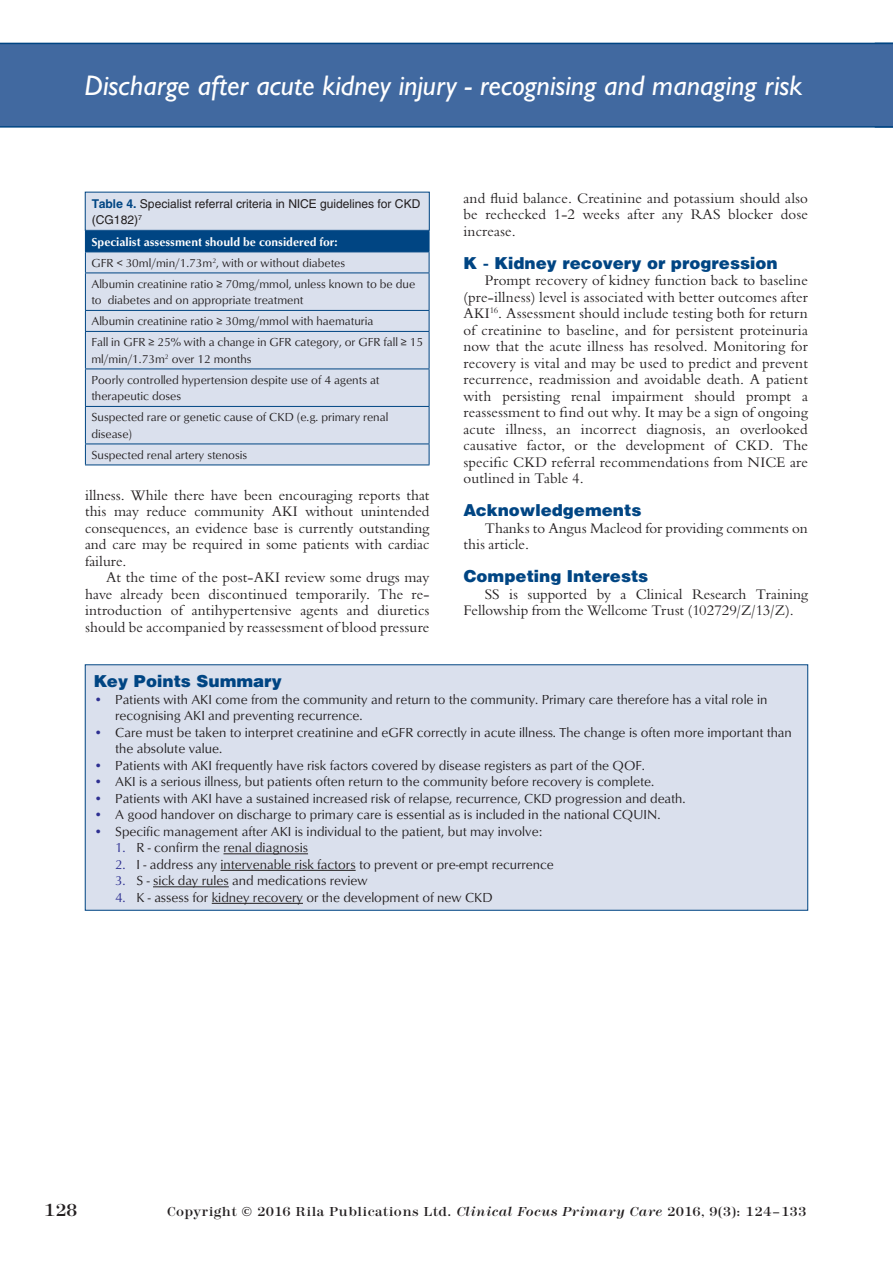
<style>
.page{position:relative;width:893px;height:1263px;background:#fff}
.page>*{position:absolute;margin:0;border:0;box-sizing:border-box;transform-origin:0 0}
.t1{font:italic 28.5px "Gill Sans Std";color:#fff}
.t2{font:18px "Modern 216";color:#231f20}
.t3{font:900 16.5px "Helios";color:#004583}
.BODY_TEXT{font:14.25px/16.5px "Bergamo";color:#231f20;text-align:justify}
.t4{font:13.5px/16.5px "Opus";color:#231f20}
.t5{font:13.5px "Modern 216";letter-spacing:.03em;color:#231f20}
.Table{font:12px/16.5px "Opus";color:#231f20}
.Legend{font:12px/15.8px "Helios";color:#231f20}
.Table-2{font:700 12px "Opus";color:#fff}
.s1{font-weight:700;color:#004583}
.s2{color:#2e3092}
.s3{font-style:italic}
</style>
<div class="page">
<div style="left:0;top:43px;width:893px;height:85px;background:#4169a0"></div>
<div style="left:85px;top:231px;width:344px;height:21px;background:#004583"></div>
<div style="left:86px;top:253px;width:343px;height:212px;background:#dae0ed"></div>
<hr style="left:85px;top:273px;width:344px;height:1px;background:#004583">
<hr style="left:85px;top:273px;width:1px;height:37px;background:#004583">
<hr style="left:429px;top:273px;width:1px;height:37px;background:#004583">
<hr style="left:85px;top:310px;width:344px;height:1px;background:#004583">
<svg style="left:85px;top:311px;width:1px;height:20px"></svg>
<svg style="left:429px;top:311px;width:1px;height:20px"></svg>
<hr style="left:85px;top:331px;width:344px;height:1px;background:#004583">
<hr style="left:85px;top:332px;width:1px;height:37px;background:#004583">
<hr style="left:429px;top:332px;width:1px;height:37px;background:#004583">
<hr style="left:85px;top:369px;width:344px;height:1px;background:#004583">
<hr style="left:85px;top:369px;width:1px;height:37px;background:#004583">
<hr style="left:429px;top:369px;width:1px;height:37px;background:#004583">
<hr style="left:85px;top:406px;width:344px;height:1px;background:#004583">
<hr style="left:85px;top:407px;width:1px;height:37px;background:#004583">
<hr style="left:429px;top:407px;width:1px;height:37px;background:#004583">
<hr style="left:85px;top:444px;width:344px;height:1px;background:#004583">
<svg style="left:85px;top:444px;width:1px;height:21px"></svg>
<svg style="left:429px;top:444px;width:1px;height:21px"></svg>
<hr style="left:85px;top:465px;width:344px;height:1px;background:#004583">
<svg style="left:85px;top:253px;width:1px;height:20px"></svg>
<svg style="left:429px;top:231px;width:1px;height:42px"></svg>
<hr style="left:85px;top:252px;width:344px;height:1px;background:#004583">
<div style="left:85px;top:192px;width:344px;height:38px;background:#dae0ed"></div>
<div style="left:85px;top:192px;width:344px;height:39px;border:1px solid #004583"></div>
<div style="left:85px;top:665px;width:723px;height:245px;background:#dae0ed"></div>
<hr style="left:223px;top:853px;width:85px;height:1px;background:#231f20">
<hr style="left:220px;top:870px;width:136px;height:1px;background:#231f20">
<hr style="left:153px;top:886px;width:76px;height:1px;background:#231f20">
<hr style="left:212px;top:903px;width:91px;height:1px;background:#231f20">
<h1 class="t1" style="left:84px;top:69px;width:719px">Discharge after acute kidney injury - recognising and managing risk</h1>
<p class="Legend" style="left:92px;top:196px;width:330px"><span class="s1">Table 4.</span> Specialist referral criteria in NICE guidelines for CKD (CG182)<sup>7</sup></p>
<p class="BODY_TEXT" style="left:463px;top:190px;width:346px">and fluid balance. Creatinine and potassium should also be rechecked 1-2 weeks after any RAS blocker dose increase.</p>
<h1 class="t3" style="left:463px;top:252px;width:316px">K - Kidney recovery or progression</h1>
<p class="BODY_TEXT" style="left:463px;top:272px;width:346px;text-indent:21px">Prompt recovery of kidney function back to baseline (pre-illness) level is associated with better outcomes after AKI<sup>16</sup>. Assessment should include testing both for return of creatinine to baseline, and for persistent proteinuria now that the acute illness has resolved. Monitoring for recovery is vital and may be used to predict and prevent recurrence, readmission and avoidable death. A patient with persisting renal impairment should prompt a reassessment to find out why. It may be a sign of ongoing acute illness, an incorrect diagnosis, an overlooked causative factor, or the development of CKD. The specific CKD referral recommendations from NICE are outlined in Table 4.</p>
<h1 class="t3" style="left:463px;top:500px;width:179px">Acknowledgements</h1>
<p class="BODY_TEXT" style="left:463px;top:520px;width:346px;text-indent:21px">Thanks to Angus Macleod for providing comments on this article.</p>
<h1 class="t3" style="left:463px;top:566px;width:186px">Competing Interests</h1>
<p class="BODY_TEXT" style="left:463px;top:586px;width:346px;text-indent:21px">SS is supported by a Clinical Research Training<br>Fellowship from the Wellcome Trust (102729/Z/13/Z).</p>
<p class="Table-2" style="left:91px;top:235px;width:248px">Specialist assessment should be considered for:</p>
<p class="Table" style="left:91px;top:255px;width:255px">GFR &lt; 30ml/min/1.73m<sup>2</sup>, with or without diabetes</p>
<p class="Table" style="left:91px;top:276px;width:325px">Albumin creatinine ratio ≥ 70mg/mmol, unless known to be due to diabetes and on appropriate treatment</p>
<p class="Table" style="left:91px;top:313px;width:283px">Albumin creatinine ratio ≥ 30mg/mmol with haematuria</p>
<p class="Table" style="left:91px;top:334px;width:333px">Fall in GFR ≥ 25% with a change in GFR category, or GFR fall ≥ 15 ml/min/1.73m<sup>2</sup> over 12 months</p>
<p class="Table" style="left:91px;top:372px;width:290px">Poorly controlled hypertension despite use of 4 agents at therapeutic doses</p>
<p class="Table" style="left:91px;top:409px;width:298px">Suspected rare or genetic cause of CKD (e.g. primary renal disease)</p>
<p class="Table" style="left:91px;top:447px;width:157px">Suspected renal artery stenosis</p>
<p class="BODY_TEXT" style="left:85px;top:487px;width:346px">illness. While there have been encouraging reports that this may reduce community AKI without unintended consequences, an evidence base is currently outstanding and care may be required in some patients with cardiac failure.</p>
<p class="BODY_TEXT" style="left:85px;top:569px;width:346px;text-indent:21px">At the time of the post-AKI review some drugs may have already been discontinued temporarily. The re&shy;introduction of antihypertensive agents and diuretics should be accompanied by reassessment of blood pressure</p>
<h1 class="t3" style="left:94px;top:671px;width:190px">Key Points Summary</h1>
<p class="t4" style="left:115px;top:691px;width:654px;text-indent:-21px"><span class="s2">•</span> Patients with AKI come from the community and return to the community. Primary care therefore has a vital role in recognising AKI and preventing recurrence.</p>
<p class="t4" style="left:115px;top:724px;width:678px;text-indent:-21px"><span class="s2">•</span> Care must be taken to interpret creatinine and eGFR correctly in acute illness. The change is often more important than the absolute value.</p>
<p class="t4" style="left:94px;top:757px;width:553px"><span class="s2">•</span> Patients with AKI frequently have risk factors covered by disease registers as part of the QOF.</p>
<p class="t4" style="left:94px;top:773px;width:562px"><span class="s2">•</span> AKI is a serious illness, but patients often return to the community before recovery is complete.</p>
<p class="t4" style="left:94px;top:790px;width:593px"><span class="s2">•</span> Patients with AKI have a sustained increased risk of relapse, recurrence, CKD progression and death.</p>
<p class="t4" style="left:94px;top:806px;width:568px"><span class="s2">•</span> A good handover on discharge to primary care is essential as is included in the national CQUIN.</p>
<p class="t4" style="left:94px;top:823px;width:450px"><span class="s2">•</span> Specific management after AKI is individual to the patient, but may involve:</p>
<p class="t4" style="left:115px;top:839px;width:194px"><span class="s2">1.</span> R - confirm the renal diagnosis</p>
<p class="t4" style="left:115px;top:856px;width:440px"><span class="s2">2.</span> I - address any intervenable risk factors to prevent or pre-empt recurrence</p>
<p class="t4" style="left:115px;top:872px;width:254px"><span class="s2">3.</span> S - sick day rules and medications review</p>
<p class="t4" style="left:115px;top:889px;width:379px"><span class="s2">4.</span> K - assess for kidney recovery or the development of new CKD</p>
<p class="t2" style="left:44px;top:1200px;width:35px">128</p>
<p class="t5" style="left:167px;top:1204px;width:641px">Copyright © 2016 Rila Publications Ltd. <span class="s3">Clinical Focus Primary Care</span> 2016, 9(3): 124–133</p>
</div>
